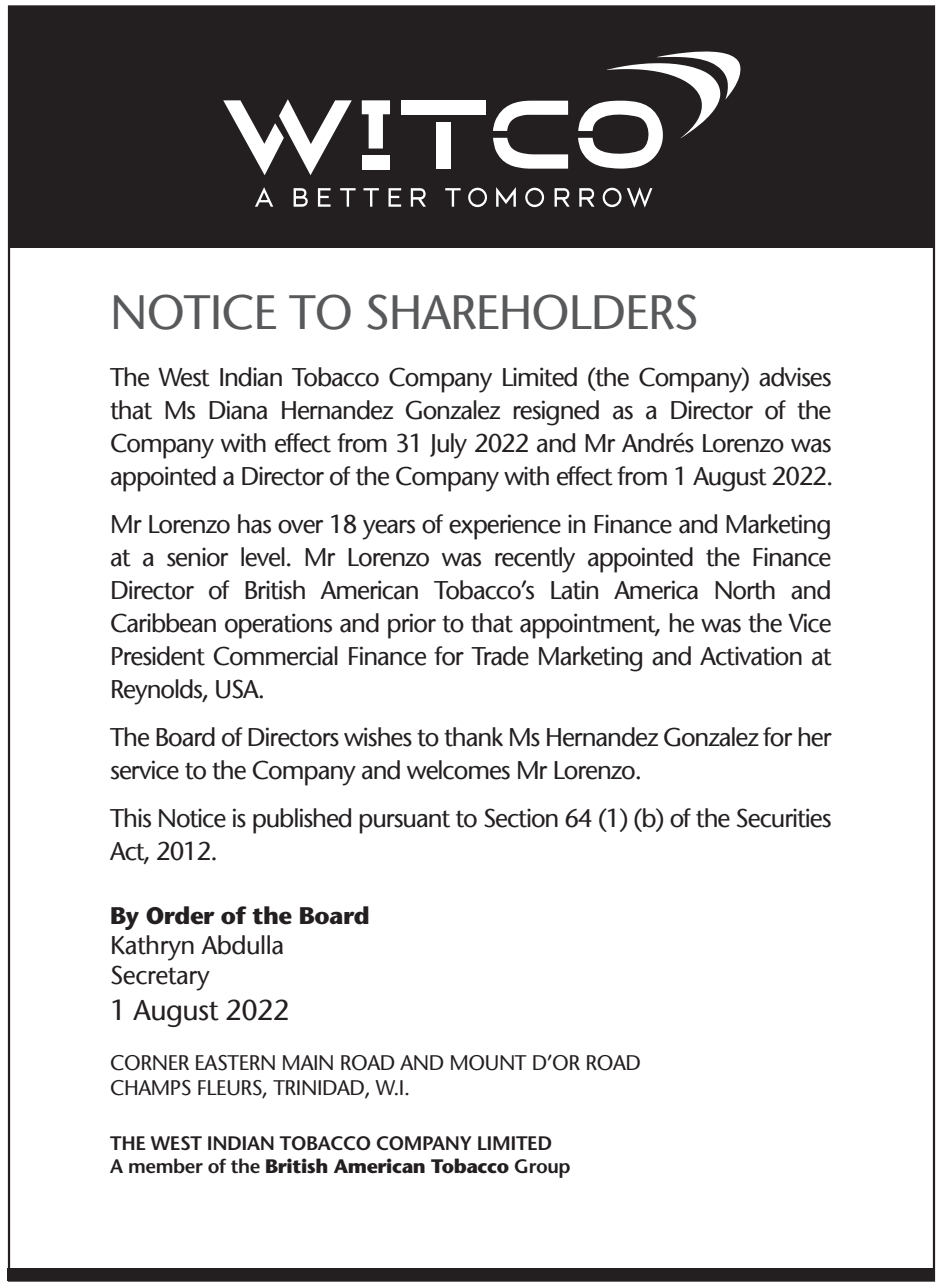
<style>
.page{position:relative;width:943px;height:1287px;background:#fff}
.page>*{position:absolute;margin:0;border:0;box-sizing:border-box;transform-origin:0 0}
.t1{font:48px "Stone Sans";letter-spacing:-.02em;color:#58595b}
.t2{font:28.5px "Stone Sans";letter-spacing:-.02em;color:#231f20}
.t3{font:25.5px/33px "Stone Sans";letter-spacing:-.04em;color:#231f20;text-align:justify}
.t4{font:25.5px/30px "Stone Sans";letter-spacing:-.02em;color:#231f20}
.t5{font:700 24px "Stone Sans";letter-spacing:-.02em;color:#231f20}
.t6{font:21px/25.2px "Stone Sans";letter-spacing:-.02em;color:#231f20}
.t7{font:600 19.5px/23.4px "Stone Sans";letter-spacing:-.02em;color:#231f20}
.s1{font-weight:700}
</style>
<div class="page">
<div style="left:9px;top:6px;width:924px;height:241px;background:#231f20"></div>
<svg style="left:578px;top:51px;width:163px;height:118px"></svg>
<svg style="left:493px;top:138px;width:75px;height:31px"></svg>
<svg style="left:493px;top:101px;width:75px;height:30px"></svg>
<div style="left:436px;top:122px;width:15px;height:47px;background:#fff"></div>
<div style="left:401px;top:100px;width:85px;height:15px;background:#fff"></div>
<div style="left:362px;top:155px;width:27px;height:14px;background:#fff"></div>
<svg style="left:362px;top:100px;width:28px;height:48px"></svg>
<svg style="left:223px;top:99px;width:129px;height:76px"></svg>
<svg style="left:255px;top:187px;width:397px;height:21px"></svg>
<div style="left:8px;top:1267px;width:926px;height:13px;background:#231f20"></div>
<h1 class="t1" style="left:110px;top:284px;width:590px">NOTICE TO SHAREHOLDERS</h1>
<p class="t3" style="left:110px;top:361px;width:725px">The West Indian Tobacco Company Limited (the Company) advises that Ms Diana Hernandez Gonzalez resigned as a Director of the Company with effect from 31 July 2022 and Mr Andrés Lorenzo was appointed a Director of the Company with effect from 1 August 2022.</p>
<p class="t3" style="left:110px;top:508px;width:723px">Mr Lorenzo has over 18 years of experience in Finance and Marketing at a senior level. Mr Lorenzo was recently appointed the Finance Director of British American Tobacco’s Latin America North and Caribbean operations and prior to that appointment, he was the Vice President Commercial Finance for Trade Marketing and Activation at Reynolds, USA.</p>
<p class="t3" style="left:110px;top:721px;width:723px">The Board of Directors wishes to thank Ms Hernandez Gonzalez for her service to the Company and welcomes Mr Lorenzo.</p>
<p class="t3" style="left:110px;top:802px;width:723px">This Notice is published pursuant to Section 64 (1) (b) of the Securities<br>Act, 2012.</p>
<p class="t5" style="left:110px;top:899px;width:261px">By Order of the Board</p>
<p class="t4" style="left:110px;top:929px;width:175px">Kathryn Abdulla<br>Secretary</p>
<p class="t2" style="left:110px;top:992px;width:181px">1 August 2022</p>
<p class="t6" style="left:110px;top:1050px;width:532px">CORNER EASTERN MAIN ROAD AND MOUNT D’OR ROAD<br>CHAMPS FLEURS, TRINIDAD, W.I.</p>
<p class="t7" style="left:110px;top:1131px;width:462px">THE WEST INDIAN TOBACCO COMPANY LIMITED<br>A member of the <span class="s1">British American Tobacco</span> Group</p>
</div>
